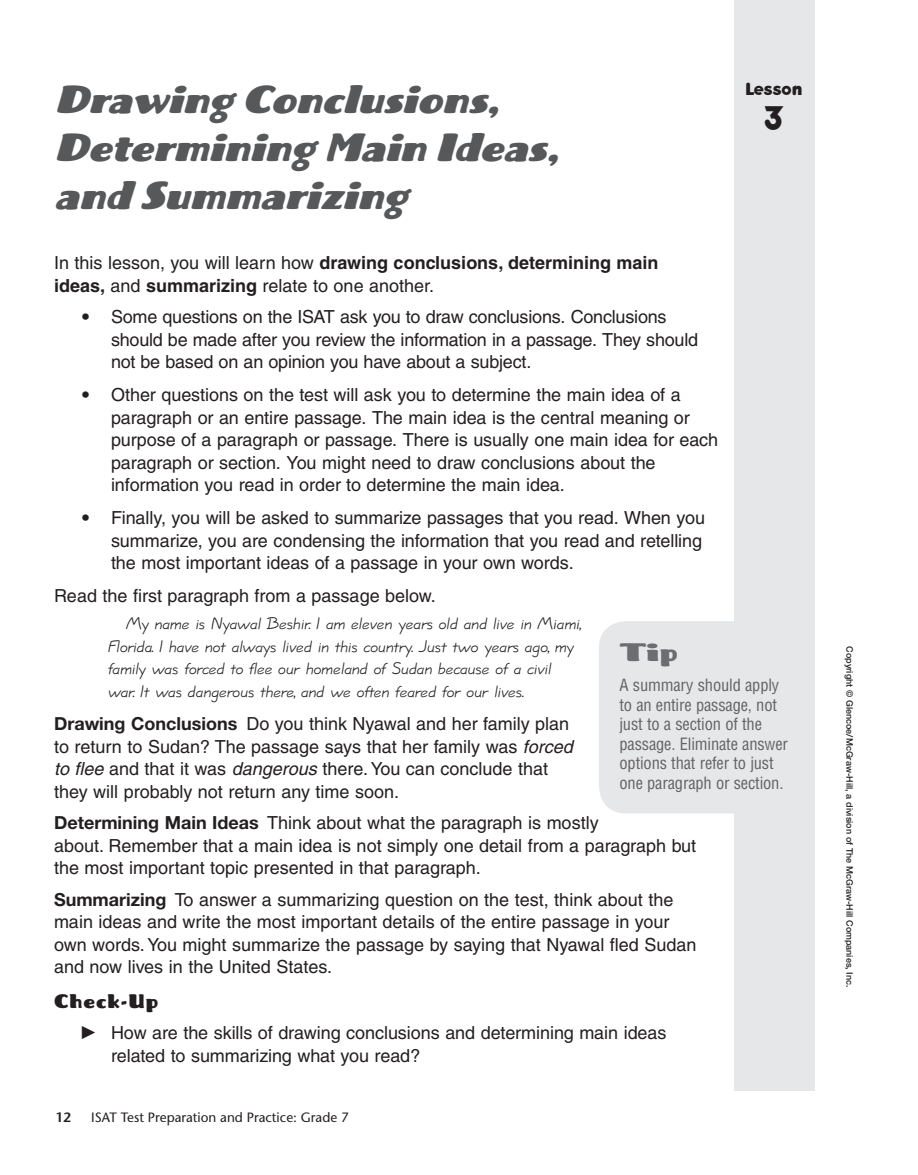
<style>
.page{position:relative;width:918px;height:1175px;background:#fff}
.page>*{position:absolute;margin:0;border:0;box-sizing:border-box;transform-origin:0 0}
.t1{font:italic 42px/48px "Fritz Robusto";color:#57585a}
.t2{font:700 34.5px "Keedy Sans";color:#231f20}
.t3{font:27px "Fritz Robusto";color:#6c6d70;scale:1.4 1}
.t4{font:21px "Fritz Robusto";letter-spacing:.05em;color:#231f20}
.t5{font:18px/22.5px "Helvetica";color:#231f20}
.t6{font:18px/22.5px "Jott FLF Casual";letter-spacing:-.025em;color:#231f20}
.t7{font:700 18px/22.5px "Helvetica";color:#231f20}
.t8{font:700 18px "Keedy Sans";color:#231f20}
.t9{font:condensed 16.5px/19.5px "Helvetica";letter-spacing:-.01em;color:#636366}
.t10{font:13.5px "Stone Sans";color:#231f20}
.t11{font:600 13.5px "Stone Sans";color:#231f20}
.t12{font:500 9px "Helvetica Neue";color:#231f20}
.s1{font-weight:400}
.s2{font-family:"Helvetica Neue";font-weight:700}
.s3{font-style:italic}
</style>
<div class="page">
<div style="left:599px;top:621px;width:171px;height:192px;background:#e6e7e9;border-radius:27px"></div>
<div style="left:734px;top:0;width:81px;height:1090px;background:#e6e7e9"></div>
<h1 class="t1" style="left:54px;top:80px;width:517px">Drawing Conclusions,<br>Determining Main Ideas, and Summarizing</h1>
<p class="t8" style="left:746px;top:83px;width:58px">Lesson</p>
<h2 class="t2" style="left:764px;top:106px;width:21px">3</h2>
<p class="t7" style="left:54px;top:253px;width:606px"><span class="s1">In this lesson, you will learn how</span> drawing conclusions, determining main ideas, <span class="s1">and</span> summarizing <span class="s1">relate to one another.</span></p>
<p class="t5" style="left:111px;top:307px;width:589px;text-indent:-30px"><span class="s2">•</span> Some questions on the ISAT ask you to draw conclusions. Conclusions should be made after you review the information in a passage. They should not be based on an opinion you have about a subject.</p>
<p class="t5" style="left:111px;top:385px;width:609px;text-indent:-30px"><span class="s2">•</span> Other questions on the test will ask you to determine the main idea of a paragraph or an entire passage. The main idea is the central meaning or purpose of a paragraph or passage. There is usually one main idea for each paragraph or section. You might need to draw conclusions about the information you read in order to determine the main idea.</p>
<p class="t5" style="left:111px;top:508px;width:596px;text-indent:-30px"><span class="s2">•</span> Finally, you will be asked to summarize passages that you read. When you summarize, you are condensing the information that you read and retelling the most important ideas of a passage in your own words.</p>
<p class="t5" style="left:54px;top:586px;width:383px">Read the first paragraph from a passage below.</p>
<p class="t6" style="left:108px;top:615px;width:475px;text-indent:18px">My name is Nyawal Beshir. I am eleven years old and live in Miami, Florida. I have not always lived in this country. Just two years ago, my family was forced to flee our homeland of Sudan because of a civil war. It was dangerous there, and we often feared for our lives.</p>
<p class="t5" style="left:54px;top:714px;width:520px"><span class="s2">Drawing Conclusions</span> Do you think Nyawal and her family plan to return to Sudan? The passage says that her family was <span class="s3">forced to flee</span> and that it was <span class="s3">dangerous</span> there. You can conclude that they will probably not return any time soon.</p>
<p class="t5" style="left:54px;top:813px;width:644px"><span class="s2">Determining Main Ideas</span> Think about what the paragraph is mostly<br>about. Remember that a main idea is not simply one detail from a paragraph but the most important topic presented in that paragraph.</p>
<p class="t5" style="left:54px;top:889px;width:644px"><span class="s2">Summarizing</span> To answer a summarizing question on the test, think about the main ideas and write the most important details of the entire passage in your own words. You might summarize the passage by saying that Nyawal fled Sudan and now lives in the United States.</p>
<p class="t4" style="left:54px;top:993px;width:106px">Check-Up</p>
<p class="t5" style="left:111px;top:1023px;width:557px">How are the skills of drawing conclusions and determining main ideas related to summarizing what you read?</p>
<h3 class="t3" style="left:620px;top:643px;width:43px">Tip</h3>
<p class="t9" style="left:620px;top:677px;width:170px">A summary should apply to an entire passage, not just to a section of the passage. Eliminate answer options that refer to just one paragraph or section.</p>
<p class="t11" style="left:56px;top:1112px;width:17px">12</p>
<p class="t10" style="left:91px;top:1112px;width:259px">ISAT Test Preparation and Practice: Grade 7</p>
<p class="t12" style="left:853px;top:646px;width:343px;rotate:90deg">Copyright © Glencoe/McGraw-Hill, a division of The McGraw-Hill Companies, Inc.</p>
</div>
